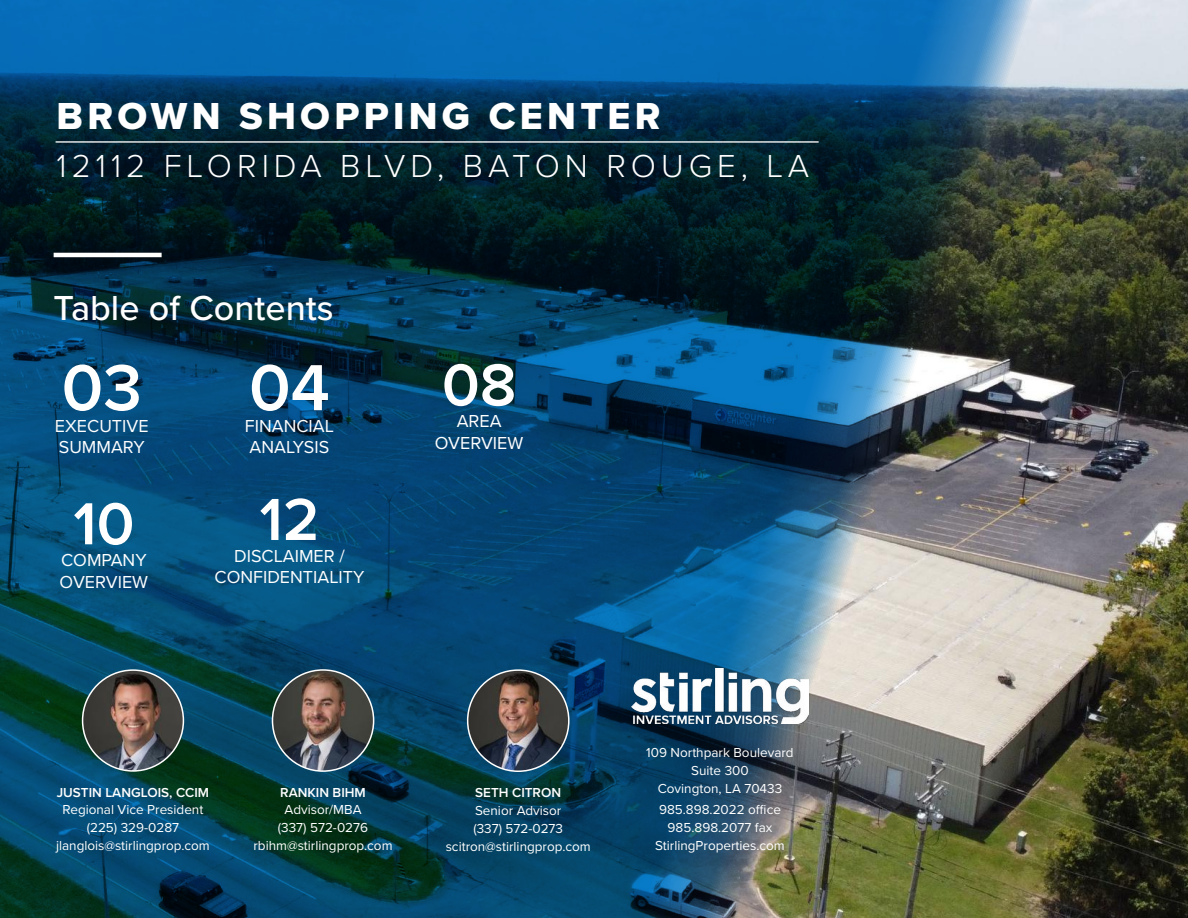
<style>
.page{position:relative;width:1188px;height:918px;background:#fff}
.page>*{position:absolute;margin:0;border:0;box-sizing:border-box;transform-origin:0 0}
.t1{font:600 67.5px "Proxima Nova";color:#fff}
.t2{font:600 61.5px "Proxima Nova";color:#fff}
.t3{font:39px "Proxima Nova Extrabld";letter-spacing:.11em;color:#fff}
.t4{font:500 36px "Proxima Nova";color:#fff}
.t5{font:300 33px "Proxima Nova";letter-spacing:.15em;color:#fff}
.t6{font:18px/21.6px "Proxima Nova";color:#fff}
.t7{font:13.5px/18px "Proxima Nova";color:#fff;text-align:center}
.t8{font:600 13.5px "Proxima Nova";color:#fff}
</style>
<div class="page">
<img style="left:0;top:0;width:1188px;height:918px">
<hr style="left:54px;top:253px;width:108px;height:4px;background:#fff">
<hr style="left:56px;top:141px;width:763px;height:2px;background:#fff">
<img style="left:272px;top:670px;width:102px;height:101px;border-radius:51px">
<div style="left:272px;top:669px;width:102px;height:103px;border:2px solid #fff;border-radius:50%"></div>
<img style="left:468px;top:670px;width:101px;height:101px;border-radius:51px">
<div style="left:467px;top:669px;width:103px;height:103px;border:2px solid #fff;border-radius:50%"></div>
<img style="left:83px;top:670px;width:100px;height:101px;border-radius:50px">
<div style="left:82px;top:669px;width:102px;height:103px;border:2px solid #fff;border-radius:50%"></div>
<img style="left:631px;top:668px;width:178px;height:55px">
<h3 class="t3" style="left:57px;top:87px;width:606px">BROWN SHOPPING CENTER</h3>
<h3 class="t5" style="left:57px;top:142px;width:754px">12112 FLORIDA BLVD, BATON ROUGE, LA</h3>
<h3 class="t4" style="left:54px;top:281px;width:282px">Table of Contents</h3>
<h1 class="t1" style="left:62px;top:337px;width:82px">03</h1>
<h3 class="t6" style="left:55px;top:414px;width:95px">EXECUTIVE<br>SUMMARY</h3>
<h2 class="t2" style="left:73px;top:478px;width:63px">10</h2>
<h3 class="t6" style="left:60px;top:548px;width:90px">COMPANY<br>OVERVIEW</h3>
<h1 class="t1" style="left:249px;top:337px;width:82px">04</h1>
<h3 class="t6" style="left:245px;top:414px;width:91px">FINANCIAL<br>ANALYSIS</h3>
<h2 class="t2" style="left:259px;top:474px;width:61px">12</h2>
<h3 class="t6" style="left:215px;top:544px;width:151px;text-align:center">DISCLAIMER /<br>CONFIDENTIALITY</h3>
<h2 class="t2" style="left:442px;top:339px;width:76px">08</h2>
<h3 class="t6" style="left:435px;top:409px;width:90px;text-align:center">AREA<br>OVERVIEW</h3>
<p class="t8" style="left:57px;top:782px;width:154px">JUSTIN LANGLOIS, CCIM</p>
<p class="t7" style="left:56px;top:800px;width:155px">Regional Vice President (225) 329-0287 jlanglois@stirlingprop.com</p>
<p class="t8" style="left:280px;top:782px;width:87px">RANKIN BIHM</p>
<p class="t7" style="left:254px;top:800px;width:141px">Advisor/MBA<br>(337) 572-0276 rbihm@stirlingprop.com</p>
<p class="t8" style="left:475px;top:782px;width:87px">SETH CITRON</p>
<p class="t7" style="left:446px;top:801px;width:147px">Senior Advisor<br>(337) 572-0273 scitron@stirlingprop.com</p>
<p class="t7" style="left:646px;top:743px;width:149px">109 Northpark Boulevard<br>Suite 300<br>Covington, LA 70433</p>
<p class="t7" style="left:655px;top:800px;width:131px">985.898.2022 office<br>985.898.2077 fax<br>StirlingProperties.com</p>
</div>
